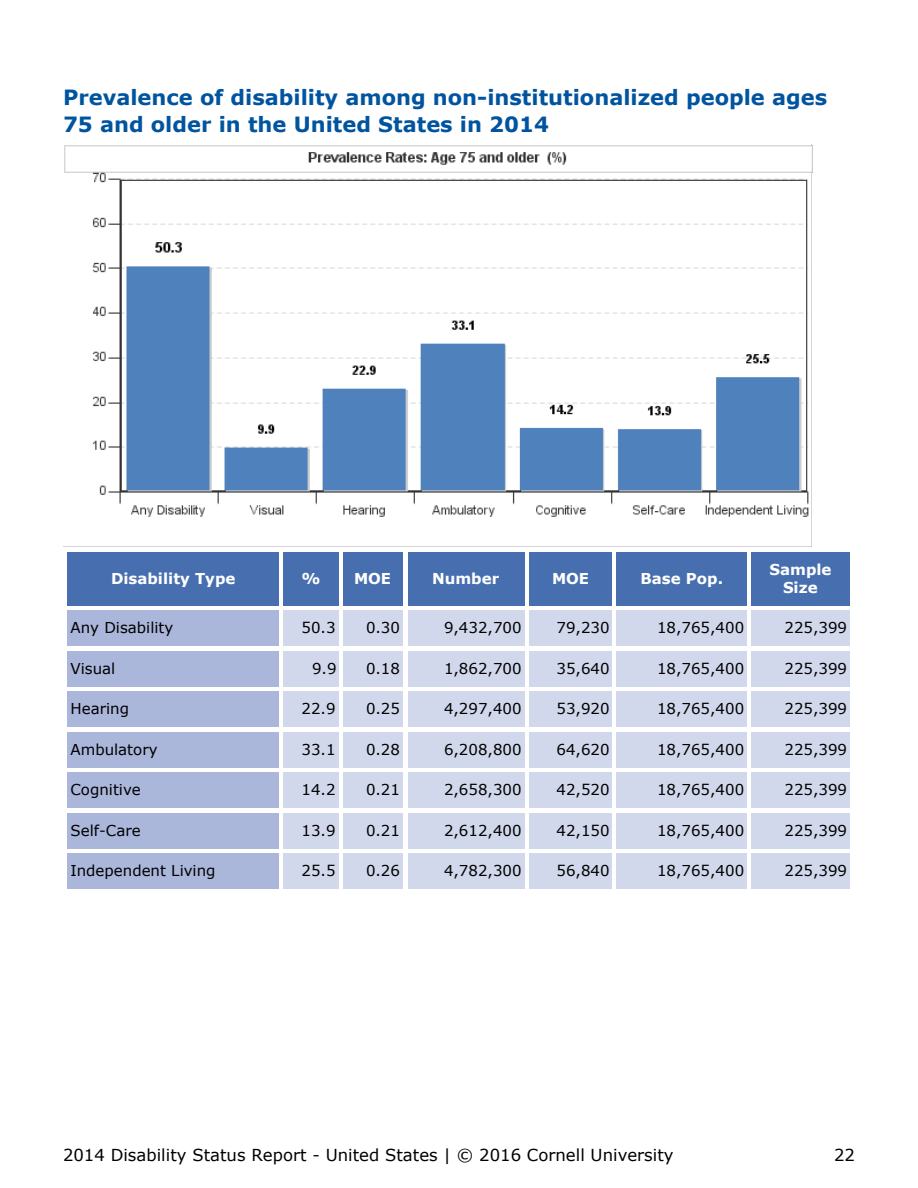
<style>
.page{position:relative;width:918px;height:1188px;background:#fff}
.page>*{position:absolute;margin:0;border:0;box-sizing:border-box;transform-origin:0 0}
.t1{font:700 21px/27px "Verdana";color:#00549f}
.t2{font:16.5px "Verdana";color:#000}
.t3{font:15px "Verdana";color:#000}
.t4{font:700 15px/18px "Verdana";color:#fff;text-align:center}
</style>
<div class="page">
<img style="left:63px;top:144px;width:750px;height:403px">
<div style="left:68px;top:552px;width:211px;height:54px;background:#476fb0"></div>
<div style="left:284px;top:552px;width:55px;height:54px;background:#476fb0"></div>
<div style="left:344px;top:552px;width:60px;height:54px;background:#476fb0"></div>
<div style="left:408px;top:552px;width:117px;height:54px;background:#476fb0"></div>
<div style="left:530px;top:552px;width:82px;height:54px;background:#476fb0"></div>
<div style="left:616px;top:552px;width:131px;height:54px;background:#476fb0"></div>
<div style="left:752px;top:552px;width:98px;height:54px;background:#476fb0"></div>
<div style="left:68px;top:610px;width:211px;height:36px;background:#aab7db"></div>
<div style="left:284px;top:610px;width:55px;height:36px;background:#d2d8ec"></div>
<div style="left:344px;top:610px;width:60px;height:36px;background:#d2d8ec"></div>
<div style="left:408px;top:610px;width:117px;height:36px;background:#d2d8ec"></div>
<div style="left:530px;top:610px;width:82px;height:36px;background:#d2d8ec"></div>
<div style="left:616px;top:610px;width:131px;height:36px;background:#d2d8ec"></div>
<div style="left:752px;top:610px;width:98px;height:36px;background:#d2d8ec"></div>
<div style="left:68px;top:651px;width:211px;height:36px;background:#aab7db"></div>
<div style="left:284px;top:651px;width:55px;height:36px;background:#d2d8ec"></div>
<div style="left:344px;top:651px;width:60px;height:36px;background:#d2d8ec"></div>
<div style="left:408px;top:651px;width:117px;height:36px;background:#d2d8ec"></div>
<div style="left:530px;top:651px;width:82px;height:36px;background:#d2d8ec"></div>
<div style="left:616px;top:651px;width:131px;height:36px;background:#d2d8ec"></div>
<div style="left:752px;top:651px;width:98px;height:36px;background:#d2d8ec"></div>
<div style="left:68px;top:692px;width:211px;height:36px;background:#aab7db"></div>
<div style="left:284px;top:692px;width:55px;height:36px;background:#d2d8ec"></div>
<div style="left:344px;top:692px;width:60px;height:36px;background:#d2d8ec"></div>
<div style="left:408px;top:692px;width:117px;height:36px;background:#d2d8ec"></div>
<div style="left:530px;top:692px;width:82px;height:36px;background:#d2d8ec"></div>
<div style="left:616px;top:692px;width:131px;height:36px;background:#d2d8ec"></div>
<div style="left:752px;top:692px;width:98px;height:36px;background:#d2d8ec"></div>
<div style="left:68px;top:732px;width:211px;height:36px;background:#aab7db"></div>
<div style="left:284px;top:732px;width:55px;height:36px;background:#d2d8ec"></div>
<div style="left:344px;top:732px;width:60px;height:36px;background:#d2d8ec"></div>
<div style="left:408px;top:732px;width:117px;height:36px;background:#d2d8ec"></div>
<div style="left:530px;top:732px;width:82px;height:36px;background:#d2d8ec"></div>
<div style="left:616px;top:732px;width:131px;height:36px;background:#d2d8ec"></div>
<div style="left:752px;top:732px;width:98px;height:36px;background:#d2d8ec"></div>
<div style="left:68px;top:772px;width:211px;height:36px;background:#aab7db"></div>
<div style="left:284px;top:772px;width:55px;height:36px;background:#d2d8ec"></div>
<div style="left:344px;top:772px;width:60px;height:36px;background:#d2d8ec"></div>
<div style="left:408px;top:772px;width:117px;height:36px;background:#d2d8ec"></div>
<div style="left:530px;top:772px;width:82px;height:36px;background:#d2d8ec"></div>
<div style="left:616px;top:772px;width:131px;height:36px;background:#d2d8ec"></div>
<div style="left:752px;top:772px;width:98px;height:36px;background:#d2d8ec"></div>
<div style="left:68px;top:813px;width:211px;height:36px;background:#aab7db"></div>
<div style="left:284px;top:813px;width:55px;height:36px;background:#d2d8ec"></div>
<div style="left:344px;top:813px;width:60px;height:36px;background:#d2d8ec"></div>
<div style="left:408px;top:813px;width:117px;height:36px;background:#d2d8ec"></div>
<div style="left:530px;top:813px;width:82px;height:36px;background:#d2d8ec"></div>
<div style="left:616px;top:813px;width:131px;height:36px;background:#d2d8ec"></div>
<div style="left:752px;top:813px;width:98px;height:36px;background:#d2d8ec"></div>
<div style="left:68px;top:854px;width:211px;height:36px;background:#aab7db"></div>
<div style="left:284px;top:854px;width:55px;height:36px;background:#d2d8ec"></div>
<div style="left:344px;top:854px;width:60px;height:36px;background:#d2d8ec"></div>
<div style="left:408px;top:854px;width:117px;height:36px;background:#d2d8ec"></div>
<div style="left:530px;top:854px;width:82px;height:36px;background:#d2d8ec"></div>
<div style="left:616px;top:854px;width:131px;height:36px;background:#d2d8ec"></div>
<div style="left:752px;top:854px;width:98px;height:36px;background:#d2d8ec"></div>
<h1 class="t1" style="left:63px;top:86px;width:766px">Prevalence of disability among non-institutionalized people ages<br>75 and older in the United States in 2014</h1>
<p class="t4" style="left:111px;top:570px;width:126px">Disability Type</p>
<p class="t4" style="left:302px;top:570px;width:21px">%</p>
<p class="t4" style="left:354px;top:570px;width:39px">MOE</p>
<p class="t4" style="left:432px;top:570px;width:69px">Number</p>
<p class="t4" style="left:552px;top:570px;width:39px">MOE</p>
<p class="t4" style="left:640px;top:570px;width:84px">Base Pop.</p>
<p class="t4" style="left:770px;top:561px;width:64px">Sample<br>Size</p>
<p class="t3" style="left:70px;top:622px;width:104px">Any Disability</p>
<p class="t3" style="left:302px;top:622px;width:36px">50.3</p>
<p class="t3" style="left:366px;top:622px;width:36px">0.30</p>
<p class="t3" style="left:444px;top:622px;width:79px">9,432,700</p>
<p class="t3" style="left:556px;top:622px;width:55px">79,230</p>
<p class="t3" style="left:657px;top:622px;width:89px">18,765,400</p>
<p class="t3" style="left:784px;top:622px;width:64px">225,399</p>
<p class="t3" style="left:70px;top:662px;width:46px">Visual</p>
<p class="t3" style="left:312px;top:662px;width:26px">9.9</p>
<p class="t3" style="left:366px;top:662px;width:36px">0.18</p>
<p class="t3" style="left:444px;top:662px;width:79px">1,862,700</p>
<p class="t3" style="left:556px;top:662px;width:55px">35,640</p>
<p class="t3" style="left:657px;top:662px;width:89px">18,765,400</p>
<p class="t3" style="left:784px;top:662px;width:64px">225,399</p>
<p class="t3" style="left:70px;top:703px;width:60px">Hearing</p>
<p class="t3" style="left:302px;top:703px;width:36px">22.9</p>
<p class="t3" style="left:366px;top:703px;width:36px">0.25</p>
<p class="t3" style="left:444px;top:703px;width:79px">4,297,400</p>
<p class="t3" style="left:556px;top:703px;width:55px">53,920</p>
<p class="t3" style="left:657px;top:703px;width:89px">18,765,400</p>
<p class="t3" style="left:784px;top:703px;width:64px">225,399</p>
<p class="t3" style="left:70px;top:743px;width:89px">Ambulatory</p>
<p class="t3" style="left:302px;top:743px;width:36px">33.1</p>
<p class="t3" style="left:366px;top:743px;width:36px">0.28</p>
<p class="t3" style="left:444px;top:743px;width:79px">6,208,800</p>
<p class="t3" style="left:556px;top:743px;width:55px">64,620</p>
<p class="t3" style="left:657px;top:743px;width:89px">18,765,400</p>
<p class="t3" style="left:784px;top:743px;width:64px">225,399</p>
<p class="t3" style="left:70px;top:784px;width:72px">Cognitive</p>
<p class="t3" style="left:302px;top:784px;width:36px">14.2</p>
<p class="t3" style="left:366px;top:784px;width:36px">0.21</p>
<p class="t3" style="left:444px;top:784px;width:79px">2,658,300</p>
<p class="t3" style="left:556px;top:784px;width:55px">42,520</p>
<p class="t3" style="left:657px;top:784px;width:89px">18,765,400</p>
<p class="t3" style="left:784px;top:784px;width:64px">225,399</p>
<p class="t3" style="left:70px;top:824px;width:72px">Self-Care</p>
<p class="t3" style="left:302px;top:824px;width:36px">13.9</p>
<p class="t3" style="left:366px;top:824px;width:36px">0.21</p>
<p class="t3" style="left:444px;top:824px;width:79px">2,612,400</p>
<p class="t3" style="left:556px;top:824px;width:55px">42,150</p>
<p class="t3" style="left:657px;top:824px;width:89px">18,765,400</p>
<p class="t3" style="left:784px;top:824px;width:64px">225,399</p>
<p class="t3" style="left:70px;top:865px;width:147px">Independent Living</p>
<p class="t3" style="left:302px;top:865px;width:36px">25.5</p>
<p class="t3" style="left:366px;top:865px;width:36px">0.26</p>
<p class="t3" style="left:444px;top:865px;width:79px">4,782,300</p>
<p class="t3" style="left:556px;top:865px;width:55px">56,840</p>
<p class="t3" style="left:657px;top:865px;width:89px">18,765,400</p>
<p class="t3" style="left:784px;top:865px;width:64px">225,399</p>
<p class="t2" style="left:63px;top:1148px;width:612px">2014 Disability Status Report - United States | © 2016 Cornell University</p>
<p class="t2" style="left:834px;top:1148px;width:22px">22</p>
</div>
